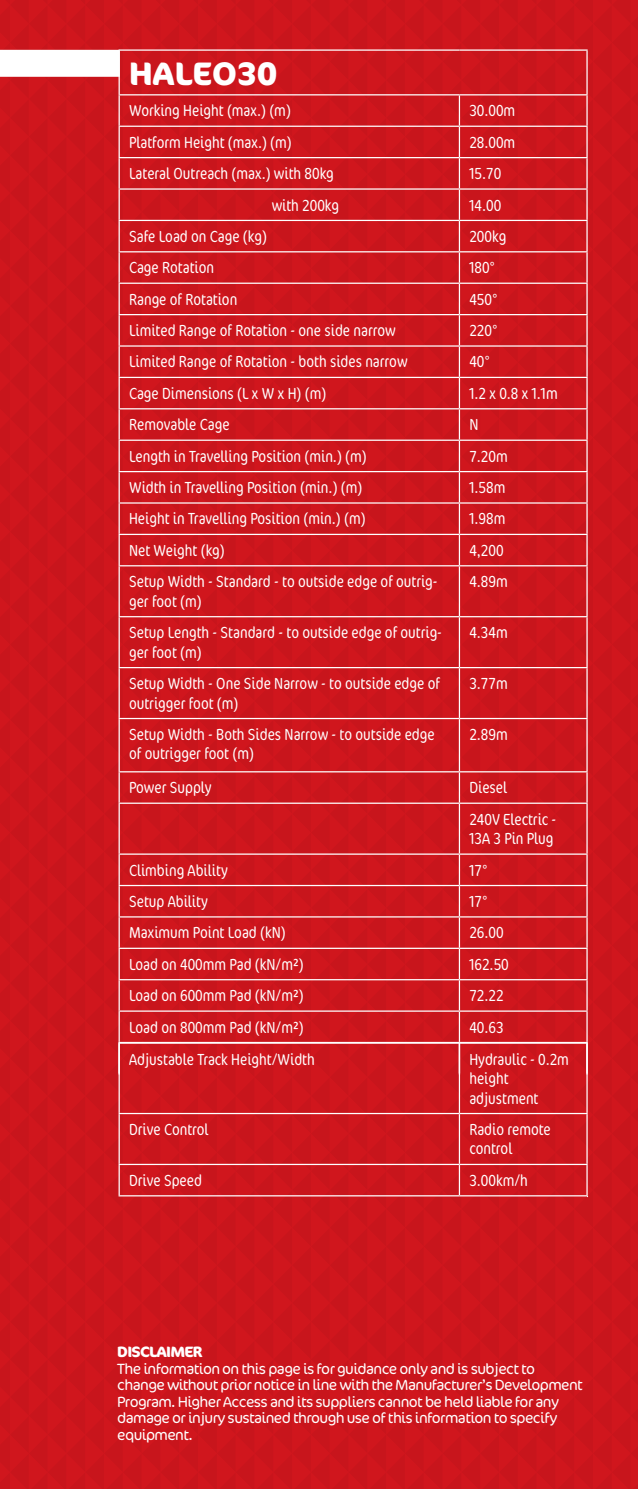
<style>
.page{position:relative;width:638px;height:1489px;background:#cf151d}
.page>*{position:absolute;margin:0;border:0;box-sizing:border-box;transform-origin:0 0}
.t1{font:700 32.5px "Cocon";color:#fff}
.t2{font:300 condensed 16.25px/19.5px "Cocon";color:#fff}
.t3{font:300 15px/16.5px "Cocon";letter-spacing:-.04em;color:#fff}
.t4{font:700 15px "Cocon";letter-spacing:-.05em;color:#fff}
.t5{font:300 13.75px/16.5px "Cocon";color:#fff}
.t6{font:700 13.75px "Cocon";color:#fff}
</style>
<div class="page">
<h1 class="t1" style="left:129px;top:54px;width:149px">HALEO30</h1>
<p class="t2" style="left:129px;top:102px;width:163px">Working Height (max.) (m)</p>
<p class="t2" style="left:469px;top:102px;width:47px">30.00m</p>
<p class="t2" style="left:129px;top:133px;width:164px">Platform Height (max.) (m)</p>
<p class="t2" style="left:469px;top:133px;width:47px">28.00m</p>
<p class="t2" style="left:129px;top:164px;width:206px">Lateral Outreach (max.) with 80kg</p>
<p class="t2" style="left:469px;top:164px;width:33px">15.70</p>
<p class="t2" style="left:272px;top:196px;width:69px">with 200kg</p>
<p class="t2" style="left:469px;top:196px;width:33px">14.00</p>
<p class="t2" style="left:129px;top:227px;width:139px">Safe Load on Cage (kg)</p>
<p class="t2" style="left:469px;top:227px;width:38px">200kg</p>
<p class="t2" style="left:129px;top:259px;width:86px">Cage Rotation</p>
<p class="t2" style="left:469px;top:259px;width:27px">180°</p>
<p class="t2" style="left:129px;top:290px;width:110px">Range of Rotation</p>
<p class="t2" style="left:469px;top:290px;width:30px">450°</p>
<p class="t2" style="left:129px;top:321px;width:268px">Limited Range of Rotation - one side narrow</p>
<p class="t2" style="left:469px;top:321px;width:30px">220°</p>
<p class="t2" style="left:129px;top:353px;width:280px">Limited Range of Rotation - both sides narrow</p>
<p class="t2" style="left:469px;top:353px;width:22px">40°</p>
<p class="t2" style="left:129px;top:384px;width:199px">Cage Dimensions (L x W x H) (m)</p>
<p class="t2" style="left:469px;top:384px;width:90px">1.2 x 0.8 x 1.1m</p>
<p class="t2" style="left:129px;top:415px;width:102px">Removable Cage</p>
<p class="t2" style="left:469px;top:415px;width:11px">N</p>
<p class="t2" style="left:129px;top:447px;width:239px">Length in Travelling Position (min.) (m)</p>
<p class="t2" style="left:469px;top:447px;width:40px">7.20m</p>
<p class="t2" style="left:129px;top:478px;width:235px">Width in Travelling Position (min.) (m)</p>
<p class="t2" style="left:469px;top:478px;width:37px">1.58m</p>
<p class="t2" style="left:129px;top:510px;width:238px">Height in Travelling Position (min.) (m)</p>
<p class="t2" style="left:469px;top:510px;width:37px">1.98m</p>
<p class="t2" style="left:129px;top:541px;width:97px">Net Weight (kg)</p>
<p class="t2" style="left:469px;top:541px;width:36px">4,200</p>
<p class="t2" style="left:129px;top:572px;width:310px">Setup Width - Standard - to outside edge of outrig&shy;ger foot (m)</p>
<p class="t2" style="left:469px;top:572px;width:40px">4.89m</p>
<p class="t2" style="left:129px;top:623px;width:314px">Setup Length - Standard - to outside edge of outrig&shy;ger foot (m)</p>
<p class="t2" style="left:469px;top:623px;width:40px">4.34m</p>
<p class="t2" style="left:129px;top:674px;width:312px">Setup Width - One Side Narrow - to outside edge of outrigger foot (m)</p>
<p class="t2" style="left:469px;top:674px;width:40px">3.77m</p>
<p class="t2" style="left:129px;top:725px;width:307px">Setup Width - Both Sides Narrow - to outside edge of outrigger foot (m)</p>
<p class="t2" style="left:469px;top:725px;width:40px">2.89m</p>
<p class="t2" style="left:129px;top:778px;width:84px">Power Supply</p>
<p class="t2" style="left:469px;top:772px;width:88px;line-height:31.5px">Diesel<br>240V Electric -</p>
<p class="t2" style="left:469px;top:829px;width:86px">13A 3 Pin Plug</p>
<p class="t2" style="left:129px;top:861px;width:100px">Climbing Ability</p>
<p class="t2" style="left:469px;top:861px;width:20px">17°</p>
<p class="t2" style="left:129px;top:892px;width:80px">Setup Ability</p>
<p class="t2" style="left:469px;top:892px;width:20px">17°</p>
<p class="t2" style="left:129px;top:923px;width:158px">Maximum Point Load (kN)</p>
<p class="t2" style="left:469px;top:917px;width:41px;line-height:31.5px">26.00<br>162.50<br>72.22<br>40.63</p>
<p class="t2" style="left:129px;top:1049px;width:187px">Adjustable Track Height/Width</p>
<p class="t2" style="left:469px;top:1049px;width:101px">Hydraulic - 0.2m height adjustment</p>
<p class="t2" style="left:129px;top:1120px;width:81px">Drive Control</p>
<p class="t2" style="left:469px;top:1120px;width:83px">Radio remote control</p>
<p class="t2" style="left:129px;top:1171px;width:74px">Drive Speed</p>
<p class="t2" style="left:469px;top:1171px;width:60px">3.00km/h</p>
<p class="t2" style="left:129px;top:949px;width:176px;line-height:31.5px;text-align:justify">Load on 400mm Pad (kN/m²)<br>Load on 600mm Pad (kN/m²)<br>Load on 800mm Pad (kN/m²)</p>
<p class="t6" style="left:119px;top:1341px;width:86px">DISCLAIMER</p>
<p class="t5" style="left:119px;top:1358px;width:466px">The information on this page is for guidance only and is subject to change without prior notice in line with the Manufacturer’s Development Program. Higher Access and its suppliers cannot be held liable for any damage or injury sustained through use of this information to specify equipment.</p>
<p class="t4" style="left:117px;top:1342px;width:87px">DISCLAIMER</p>
<p class="t3" style="left:117px;top:1360px;width:467px">The information on this page is for guidance only and is subject to change without prior notice in line with the Manufacturer’s Development Program. Higher Access and its suppliers cannot be held liable for any damage or injury sustained through use of this information to specify equipment.</p>
</div>
